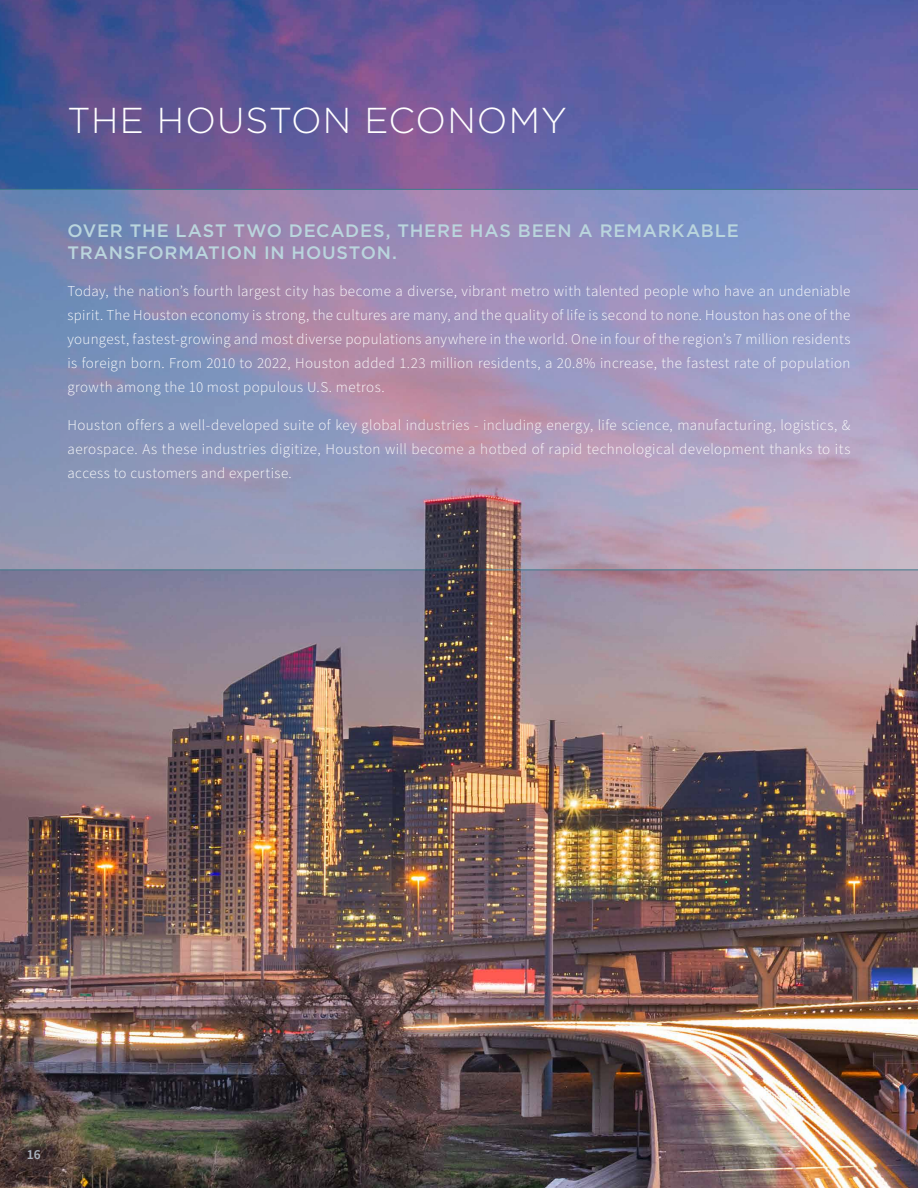
<style>
.page{position:relative;width:918px;height:1188px;background:#fff}
.page>*{position:absolute;margin:0;border:0;box-sizing:border-box;transform-origin:0 0}
.t1{font:300 36px "Gotham";letter-spacing:.03em;color:#fff}
.t2{font:500 18px/21.6px "Gotham";letter-spacing:.045em;color:#bad5dd}
.t3{font:300 15px/24px "Source Sans Pro";letter-spacing:.025em;color:#fff;text-align:justify}
.t4{font:600 13.5px "Source Sans Pro";color:#acb5bf}
</style>
<div class="page">
<img style="left:0;top:0;width:918px;height:1188px">
<svg style="left:0;top:189px;width:918px;height:381px;background:#9994b7"></svg>
<h1 class="t1" style="left:68px;top:98px;width:501px">THE HOUSTON ECONOMY</h1>
<p class="t2" style="left:68px;top:220px;width:673px">OVER THE LAST TWO DECADES, THERE HAS BEEN A REMARKABLE<br>TRANSFORMATION IN HOUSTON.</p>
<p class="t3" style="left:68px;top:280px;width:785px">Today, the nation’s fourth largest city has become a diverse, vibrant metro with talented people who have an undeniable spirit. The Houston economy is strong, the cultures are many, and the quality of life is second to none. Houston has one of the youngest, fastest-growing and most diverse populations anywhere in the world. One in four of the region’s 7 million residents is foreign born. From 2010 to 2022, Houston added 1.23 million residents, a 20.8% increase, the fastest rate of population growth among the 10 most populous U.S. metros.</p>
<p class="t3" style="left:68px;top:413px;width:785px">Houston offers a well-developed suite of key global industries - including energy, life science, manufacturing, logistics, &amp; aerospace. As these industries digitize, Houston will become a hotbed of rapid technological development thanks to its access to customers and expertise.</p>
<p class="t4" style="left:27px;top:1145px;width:16px">16</p>
</div>
